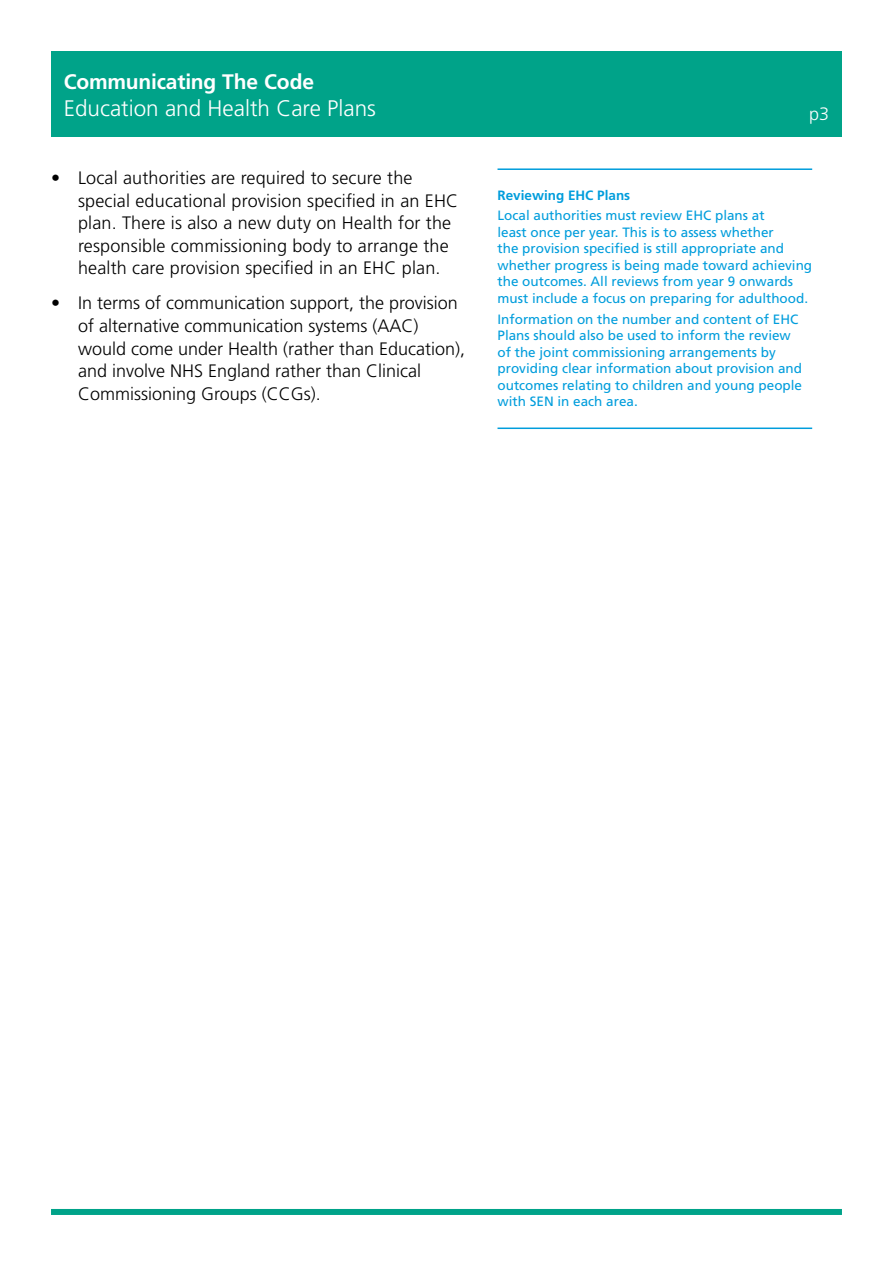
<style>
.page{position:relative;width:893px;height:1263px;background:#fff}
.page>*{position:absolute;margin:0;border:0;box-sizing:border-box;transform-origin:0 0}
.t1{font:300 22.5px "Frutiger";color:#fff}
.t2{font:700 21px "Frutiger";letter-spacing:-.01em;color:#fff}
.t3{font:300 18px/22.5px "Frutiger";color:#000}
.t4{font:300 18px "Frutiger";color:#fff}
.t5{font:13.5px/16.5px "Frutiger";color:#009ddc}
.t6{font:700 13.5px "Frutiger";color:#009ddc}
</style>
<div class="page">
<div style="left:51px;top:1209px;width:791px;height:6px;background:#00a389"></div>
<div style="left:51px;top:51px;width:791px;height:85px;background:#00a389"></div>
<hr style="left:497px;top:168px;width:315px;height:2px;background:#009ddc">
<hr style="left:497px;top:427px;width:315px;height:2px;background:#009ddc">
<h2 class="t2" style="left:64px;top:69px;width:252px">Communicating The Code</h2>
<h1 class="t1" style="left:64px;top:95px;width:314px">Education and Health Care Plans</h1>
<h3 class="t4" style="left:809px;top:104px;width:22px">p3</h3>
<p class="t3" style="left:78px;top:167px;width:382px;text-indent:-27px">• Local authorities are required to secure the special educational provision specified in an EHC plan. There is also a new duty on Health for the responsible commissioning body to arrange the health care provision specified in an EHC plan.</p>
<h3 class="t3" style="left:78px;top:292px;width:389px;text-indent:-27px">• In terms of communication support, the provision of alternative communication systems (AAC) would come under Health (rather than Education), and involve NHS England rather than Clinical Commissioning Groups (CCGs).</h3>
<p class="t6" style="left:497px;top:187px;width:134px">Reviewing EHC Plans</p>
<p class="t5" style="left:497px;top:207px;width:316px">Local authorities must review EHC plans at<br>least once per year. This is to assess whether<br>the provision specified is still appropriate and whether progress is being made toward achieving the outcomes. All reviews from year 9 onwards must include a focus on preparing for adulthood.</p>
<p class="t5" style="left:497px;top:311px;width:306px">Information on the number and content of EHC Plans should also be used to inform the review of the joint commissioning arrangements by providing clear information about provision and outcomes relating to children and young people with SEN in each area.</p>
</div>
